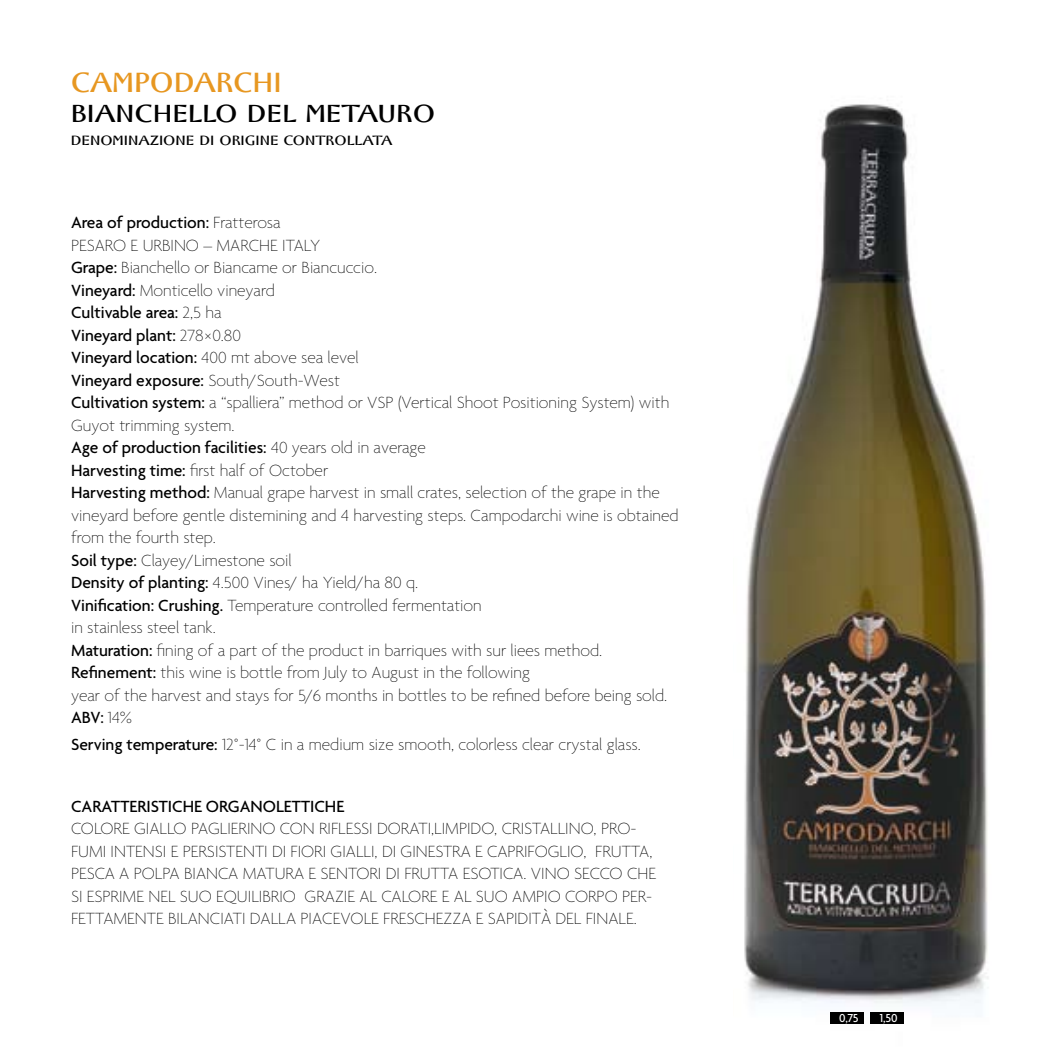
<style>
.page{position:relative;width:1056px;height:1063px;background:#fff}
.page>*{position:absolute;margin:0;border:0;box-sizing:border-box;transform-origin:0 0}
.t1{font:27.5px "Ghiberti";color:#000}
.t2{font:27.5px "Ghiberti";color:#e79721}
.t3{font:100 17.5px/22.5px "Agenda";color:#000}
.t4{font:500 17.5px "Agenda";color:#000}
.t5{font:15px "Ghiberti";color:#000}
.t6{font:500 12.5px "Agenda";color:#fff}
.s1{font-weight:500}
</style>
<div class="page">
<img style="left:744px;top:104px;width:244px;height:920px">
<div style="left:831px;top:1012px;width:33px;height:11px;background:#000"></div>
<div style="left:870px;top:1012px;width:34px;height:11px;background:#000"></div>
<h1 class="t2" style="left:71px;top:66px;width:212px">CAMPODARCHI</h1>
<h1 class="t1" style="left:71px;top:96px;width:366px">bianchello del metauro</h1>
<p class="t5" style="left:71px;top:130px;width:323px">denominazione di origine controllata</p>
<p class="t3" style="left:71px;top:211px;width:609px"><span class="s1">Area of production:</span> Fratterosa<br>PESARO E URBINO – MARCHE ITALY<br><span class="s1">Grape:</span> Bianchello or Biancame or Biancuccio.<br><span class="s1">Vineyard:</span> Monticello vineyard<br><span class="s1">Cultivable area:</span> 2,5 ha<br><span class="s1">Vineyard plant:</span> 278×0.80<br><span class="s1">Vineyard location:</span> 400 mt above sea level<br><span class="s1">Vineyard exposure:</span> South/South-West<br><span class="s1">Cultivation system:</span> a “spalliera” method or VSP (Vertical Shoot Positioning System) with Guyot trimming system.<br><span class="s1">Age of production facilities:</span> 40 years old in average<br><span class="s1">Harvesting time:</span> first half of October<br><span class="s1">Harvesting method:</span> Manual grape harvest in small crates, selection of the grape in the vineyard before gentle distemining and 4 harvesting steps. Campodarchi wine is obtained from the fourth step.<br><span class="s1">Soil type:</span> Clayey/Limestone soil<br><span class="s1">Density of planting:</span> 4.500 Vines/ ha Yield/ha 80 q.<br><span class="s1">Vinification: Crushing.</span> Temperature controlled fermentation<br>in stainless steel tank.<br><span class="s1">Maturation:</span> fining of a part of the product in barriques with sur liees method.<br><span class="s1">Refinement:</span> this wine is bottle from July to August in the following<br>year of the harvest and stays for 5/6 months in bottles to be refined before being sold.<br><span class="s1">ABV:</span> 14%</p>
<p class="t3" style="left:71px;top:733px;width:571px"><span class="s1">Serving temperature:</span> 12°-14° C in a medium size smooth, colorless clear crystal glass.</p>
<p class="t4" style="left:71px;top:795px;width:10px">CARATTERISTICHE</p>
<p class="t4" style="left:206px;top:795px;width:25px">ORGAN</p>
<p class="t4" style="left:263px;top:795px;width:23px">OLETTICHE</p>
<p class="t3" style="left:71px;top:817px;width:22px">Color</p>
<p class="t3" style="left:122px;top:817px;width:22px">e giallo</p>
<p class="t3" style="left:191px;top:817px;width:9px">pagli</p>
<p class="t3" style="left:231px;top:817px;width:156px">erinocon riflessi dorati</p>
<p class="t3" style="left:431px;top:817px;width:13px">,limpido</p>
<p class="t3" style="left:494px;top:817px;width:16px">, cristalli</p>
<p class="t3" style="left:569px;top:817px;width:69px">no, pro-</p>
<p class="t3" style="left:71px;top:840px;width:10px">fumi</p>
<p class="t3" style="left:111px;top:840px;width:96px">i ntensi e persist</p>
<p class="t3" style="left:235px;top:840px;width:63px">enti di fiori</p>
<p class="t3" style="left:331px;top:840px;width:8px">gialli</p>
<p class="t3" style="left:375px;top:840px;width:71px">, di ginestra</p>
<p class="t3" style="left:475px;top:840px;width:22px">e caprifoglio</p>
<p class="t3" style="left:583px;top:840px;width:22px">, frutta</p>
<p class="t3" style="left:649px;top:840px;width:5px">,</p>
<p class="t3" style="left:71px;top:862px;width:26px">pesca</p>
<p class="t3" style="left:119px;top:862px;width:25px">a polpa</p>
<p class="t3" style="left:184px;top:862px;width:70px">biancamatura</p>
<p class="t3" style="left:309px;top:862px;width:49px">e sentori</p>
<p class="t3" style="left:386px;top:862px;width:29px">di frutta</p>
<p class="t3" style="left:463px;top:862px;width:18px">esotica</p>
<p class="t3" style="left:523px;top:862px;width:78px">. Vino secco</p>
<p class="t3" style="left:627px;top:862px;width:31px">che</p>
<p class="t3" style="left:71px;top:885px;width:33px">si esprim</p>
<p class="t3" style="left:136px;top:885px;width:55px">e nel suo</p>
<p class="t3" style="left:216px;top:885px;width:29px">equilibrio</p>
<p class="t3" style="left:305px;top:885px;width:88px">grazie al calor</p>
<p class="t3" style="left:430px;top:885px;width:58px">e e al suo</p>
<p class="t3" style="left:512px;top:885px;width:11px">ampio</p>
<p class="t3" style="left:565px;top:885px;width:12px">corpo</p>
<p class="t3" style="left:622px;top:885px;width:31px">per-</p>
<p class="t3" style="left:71px;top:907px;width:26px">fettam</p>
<p class="t3" style="left:127px;top:907px;width:49px">ente bila</p>
<p class="t3" style="left:198px;top:907px;width:20px">nciati</p>
<p class="t3" style="left:250px;top:907px;width:10px">dalla</p>
<p class="t3" style="left:300px;top:907px;width:9px">piac</p>
<p class="t3" style="left:333px;top:907px;width:164px">evole fresc hezza e sapidit</p>
<p class="t3" style="left:541px;top:907px;width:97px">à del fi nale.</p>
<p class="t6" style="left:839px;top:1010px;width:21px">0,75</p>
<p class="t6" style="left:880px;top:1010px;width:20px">1,50</p>
</div>
